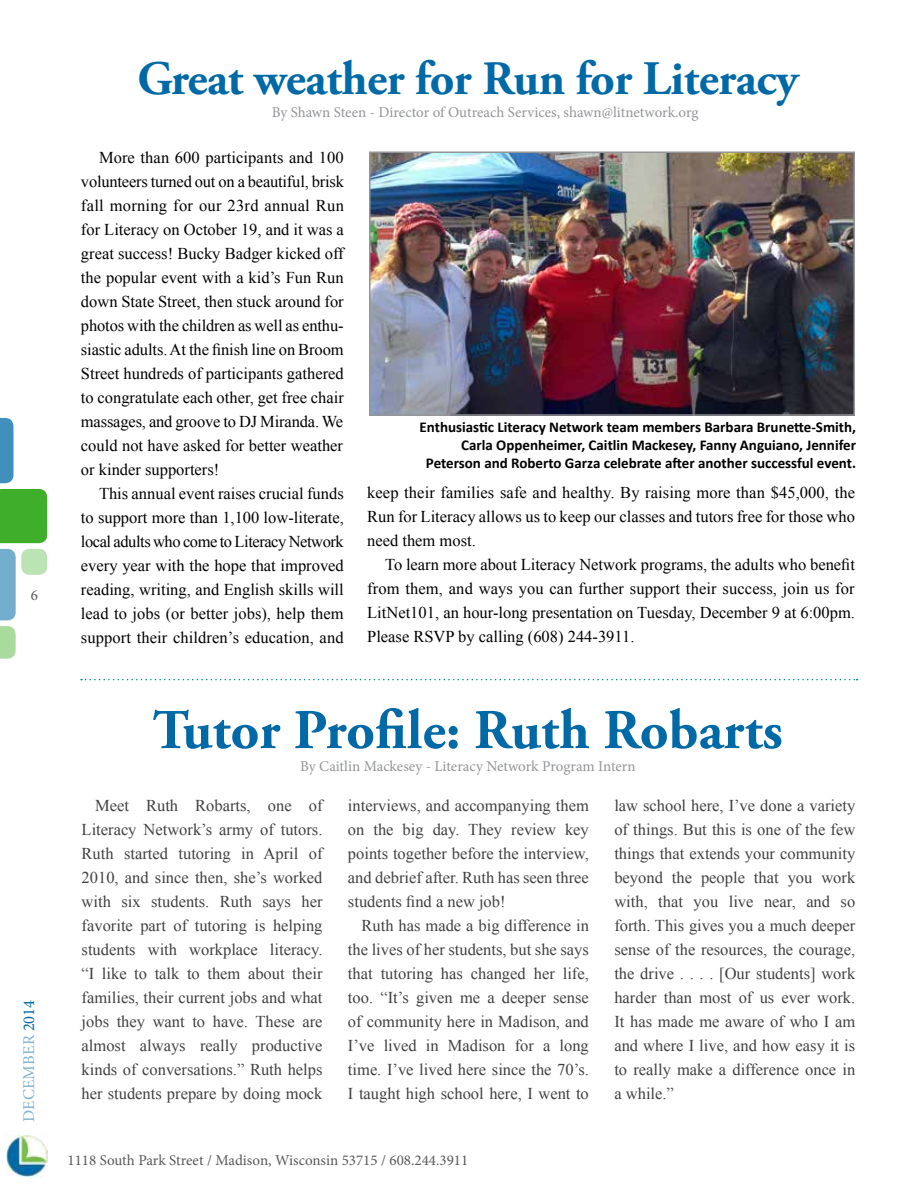
<style>
.page{position:relative;width:918px;height:1188px;background:#fff}
.page>*{position:absolute;margin:0;border:0;box-sizing:border-box;transform-origin:0 0}
.t1{font:700 56.1px "Adobe Garamond Pro";color:#0069a6}
.t2{font:700 48px "Adobe Garamond Pro";letter-spacing:-.01em;color:#0069a6}
.t3{font:16.5px/24px "Times New Roman";color:#414042;text-align:justify}
.t4{font:16.5px/24px "Times New Roman";color:#000;text-align:justify}
.t5{font:16.5px "Minion Pro";letter-spacing:.01em;color:#80b4d3}
.t6{font:700 15px/18px "Calibri";color:#000;text-align:right}
.t7{font:15px "Minion Pro";color:#939598}
.t8{font:15px "Minion Pro";color:#58595b}
.s1{color:#0069a6}
</style>
<div class="page">
<img style="left:6px;top:1136px;width:41px;height:40px">
<svg style="left:0;top:418px;width:14px;height:65px"></svg>
<div style="left:0;top:489px;width:47px;height:54px;background:#3fae2a"></div>
<svg style="left:0;top:549px;width:16px;height:71px"></svg>
<svg style="left:0;top:626px;width:16px;height:33px"></svg>
<div style="left:21px;top:549px;width:26px;height:26px;background:#bce3b4;border-radius:8px"></div>
<img style="left:372px;top:155px;width:480px;height:258px">
<div style="left:369px;top:152px;width:486px;height:264px;border:2px solid #939598"></div>
<svg style="left:81px;top:679px;width:777px;height:1px"></svg>
<p class="t8" style="left:31px;top:585px;width:9px">6</p>
<p class="t5" style="left:18px;top:1122px;width:124px;rotate:-90deg">DECEMBER <span class="s1">2014</span></p>
<h2 class="t2" style="left:137px;top:51px;width:663px">Great weather for Run for Literacy</h2>
<p class="t7" style="left:272px;top:102px;width:428px">By Shawn Steen - Director of Outreach Services, shawn@litnetwork.org</p>
<p class="t4" style="left:81px;top:145px;width:264px;text-indent:18px">More than 600 participants and 100 volunteers turned out on a beautiful, brisk fall morning for our 23rd annual Run for Literacy on October 19, and it was a great success! Bucky Badger kicked off the popular event with a kid’s Fun Run down State Street, then stuck around for photos with the children as well as enthu&shy;siastic adults. At the finish line on Broom Street hundreds of participants gathered to congratulate each other, get free chair massages, and groove to DJ Miranda. We could not have asked for better weather or kinder supporters!</p>
<p class="t4" style="left:81px;top:481px;width:264px;text-indent:18px">This annual event raises crucial funds to support more than 1,100 low-literate, local adults who come to Literacy Network every year with the hope that improved reading, writing, and English skills will lead to jobs (or better jobs), help them support their children’s education, and</p>
<p class="t4" style="left:367px;top:480px;width:489px">keep their families safe and healthy. By raising more than $45,000, the Run for Literacy allows us to keep our classes and tutors free for those who need them most.</p>
<p class="t6" style="left:420px;top:418px;width:438px">Enthusiastic Literacy Network team members Barbara Brunette-Smith,<br>Carla Oppenheimer, Caitlin Mackesey, Fanny Anguiano, Jennifer<br>Peterson and Roberto Garza celebrate after another successful event.</p>
<p class="t4" style="left:367px;top:552px;width:489px;text-indent:18px">To learn more about Literacy Network programs, the adults who benefit from them, and ways you can further support their success, join us for LitNet101, an hour-long presentation on Tuesday, December 9 at 6:00pm.<br>Please RSVP by calling (608) 244-3911.</p>
<h1 class="t1" style="left:153px;top:698px;width:631px">Tutor Profile: Ruth Robarts</h1>
<p class="t7" style="left:300px;top:757px;width:337px">By Caitlin Mackesey - Literacy Network Program Intern</p>
<p class="t3" style="left:82px;top:793px;width:242px;text-indent:13px">Meet Ruth Robarts, one of Literacy Network’s army of tutors.<br>Ruth started tutoring in April of 2010, and since then, she’s worked with six students. Ruth says her favorite part of tutoring is helping students with workplace literacy. “I like to talk to them about their families, their current jobs and what jobs they want to have. These are almost always really productive kinds of conversations.” Ruth helps her students prepare by doing mock</p>
<p class="t3" style="left:348px;top:793px;width:242px">interviews, and accompanying them on the big day. They review key points together before the interview, and debrief after. Ruth has seen three students find a new job!</p>
<p class="t3" style="left:348px;top:913px;width:242px;text-indent:13px">Ruth has made a big difference in the lives of her students, but she says that tutoring has changed her life, too. “It’s given me a deeper sense of community here in Madison, and I’ve lived in Madison for a long time. I’ve lived here since the 70’s.<br>I taught high school here, I went to</p>
<p class="t8" style="left:68px;top:1150px;width:402px">1118 South Park Street / Madison, Wisconsin 53715 / 608.244.3911</p>
<p class="t3" style="left:614px;top:793px;width:242px">law school here, I’ve done a variety of things. But this is one of the few things that extends your community beyond the people that you work with, that you live near, and so forth. This gives you a much deeper sense of the resources, the courage, the drive . . . . [Our students] work harder than most of us ever work.<br>It has made me aware of who I am and where I live, and how easy it is to really make a difference once in a while.”</p>
</div>
